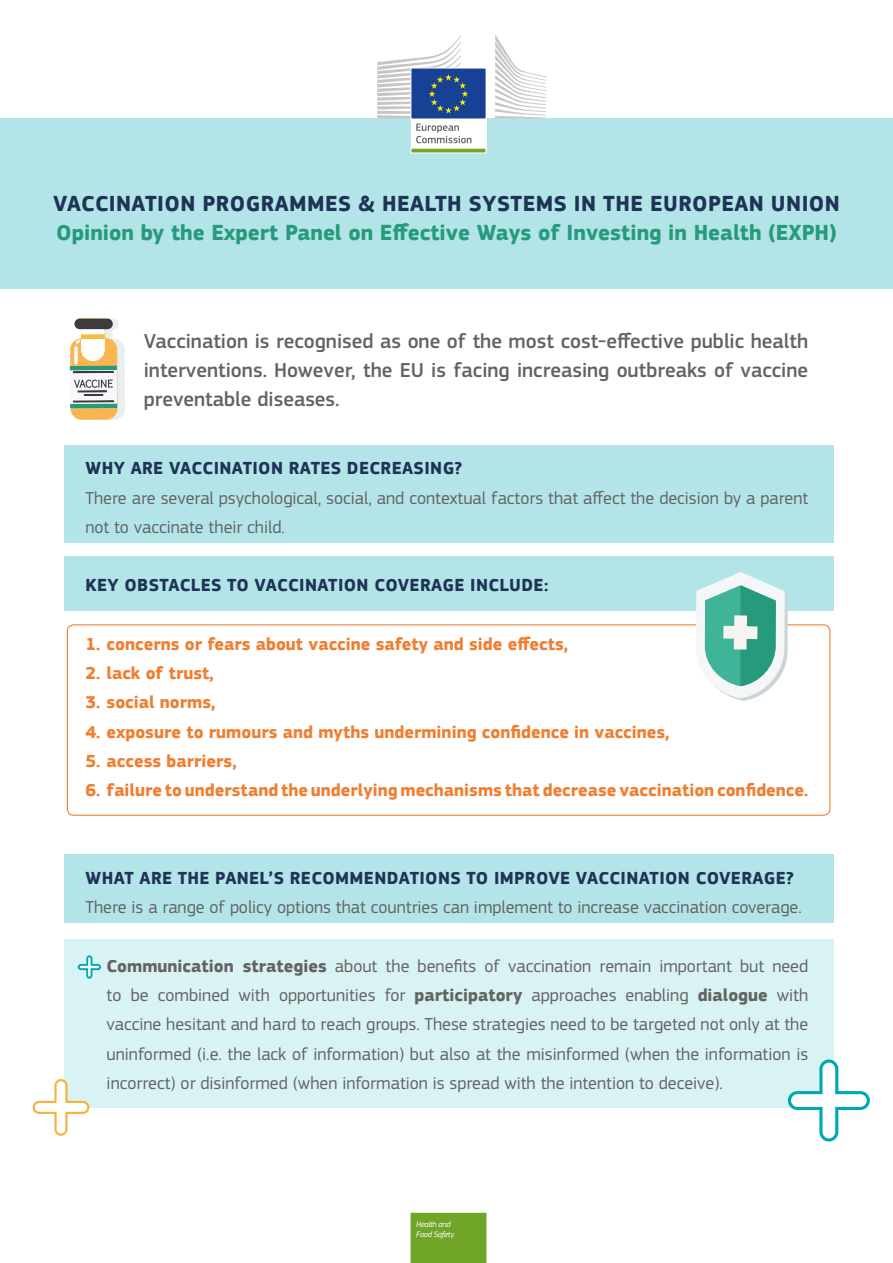
<style>
.page{position:relative;width:893px;height:1263px;background:#fff}
.page>*{position:absolute;margin:0;border:0;box-sizing:border-box;transform-origin:0 0}
.t1{font:700 22.5px "EC Square Sans Pro";color:#279a7b}
.t2{font:700 22.5px "EC Square Sans Pro";letter-spacing:.02em;color:#1f3357}
.t3{font:500 21px/29.2px "EC Square Sans Pro";color:#646363;text-align:justify}
.t4{font:18px/29.2px "EC Square Sans Pro";color:#646363}
.t5{font:700 18px "EC Square Sans Pro";color:#f07e31}
.t6{font:700 18px "EC Square Sans Pro";letter-spacing:.02em;color:#1f3357}
.t7{font:italic 8.25px/9.9px "EC Square Sans Pro";letter-spacing:-.03em;color:#fff}
.s1{font-weight:700}
</style>
<div class="page">
<div style="left:0;top:119px;width:893px;height:170px;background:#b3e5e8"></div>
<div style="left:64px;top:855px;width:769px;height:68px;background:#b3e5e8"></div>
<div style="left:64px;top:445px;width:769px;height:98px;background:#b3e5e8"></div>
<div style="left:64px;top:939px;width:769px;height:169px;background:#d9f2f3"></div>
<div style="left:67px;top:624px;width:763px;height:192px;border:1px solid #f07e31;border-radius:6px"></div>
<div style="left:64px;top:556px;width:769px;height:55px;background:#b3e5e8"></div>
<svg style="left:787px;top:1058px;width:83px;height:84px"></svg>
<svg style="left:32px;top:1079px;width:58px;height:57px"></svg>
<svg style="left:70px;top:318px;width:55px;height:102px"></svg>
<svg style="left:696px;top:572px;width:92px;height:129px"></svg>
<svg style="left:77px;top:955px;width:24px;height:24px"></svg>
<svg style="left:411px;top:1213px;width:75px;height:50px"></svg>
<div style="left:416px;top:1220px;width:53px;height:43px;background:#70a528"></div>
<svg style="left:495px;top:35px;width:51px;height:83px"></svg>
<svg style="left:377px;top:35px;width:110px;height:119px"></svg>
<p class="t2" style="left:53px;top:190px;width:788px">VACCINATION PROGRAMMES &amp; HEALTH SYSTEMS IN THE EUROPEAN UNION</p>
<p class="t1" style="left:56px;top:219px;width:782px">Opinion by the Expert Panel on Effective Ways of Investing in Health (EXPH)</p>
<p class="t3" style="left:144px;top:327px;width:666px">Vaccination is recognised as one of the most cost-effective public health interventions. However, the EU is facing increasing outbreaks of vaccine preventable diseases.</p>
<p class="t6" style="left:86px;top:458px;width:378px">WHY ARE VACCINATION RATES DECREASING?</p>
<p class="t4" style="left:85px;top:483px;width:724px">There are several psychological, social, and contextual factors that affect the decision by a parent not to vaccinate their child.</p>
<p class="t6" style="left:86px;top:575px;width:464px">KEY OBSTACLES TO VACCINATION COVERAGE INCLUDE:</p>
<p class="t5" style="left:85px;top:633px;width:484px">1. concerns or fears about vaccine safety and side effects,</p>
<p class="t5" style="left:85px;top:662px;width:130px">2. lack of trust,</p>
<p class="t5" style="left:85px;top:692px;width:132px">3. social norms,</p>
<p class="t5" style="left:85px;top:721px;width:586px">4. exposure to rumours and myths undermining confidence in vaccines,</p>
<p class="t5" style="left:85px;top:750px;width:153px">5. access barriers,</p>
<p class="t5" style="left:85px;top:779px;width:724px">6. failure to understand the underlying mechanisms that decrease vaccination confidence.</p>
<p class="t6" style="left:86px;top:867px;width:710px">WHAT ARE THE PANEL’S RECOMMENDATIONS TO IMPROVE VACCINATION COVERAGE?</p>
<p class="t4" style="left:85px;top:893px;width:718px">There is a range of policy options that countries can implement to increase vaccination coverage.</p>
<p class="t4" style="left:107px;top:951px;width:703px;text-align:justify;text-indent:-21px">• <span class="s1">Communication strategies</span> about the benefits of vaccination remain important but need to be combined with opportunities for <span class="s1">participatory</span> approaches enabling <span class="s1">dialogue</span> with vaccine hesitant and hard to reach groups. These strategies need to be targeted not only at the uninformed (i.e. the lack of information) but also at the misinformed (when the information is incorrect) or disinformed (when information is spread with the intention to deceive).</p>
<p class="t7" style="left:416px;top:1219px;width:40px">Health and<br>Food Safety</p>
</div>
